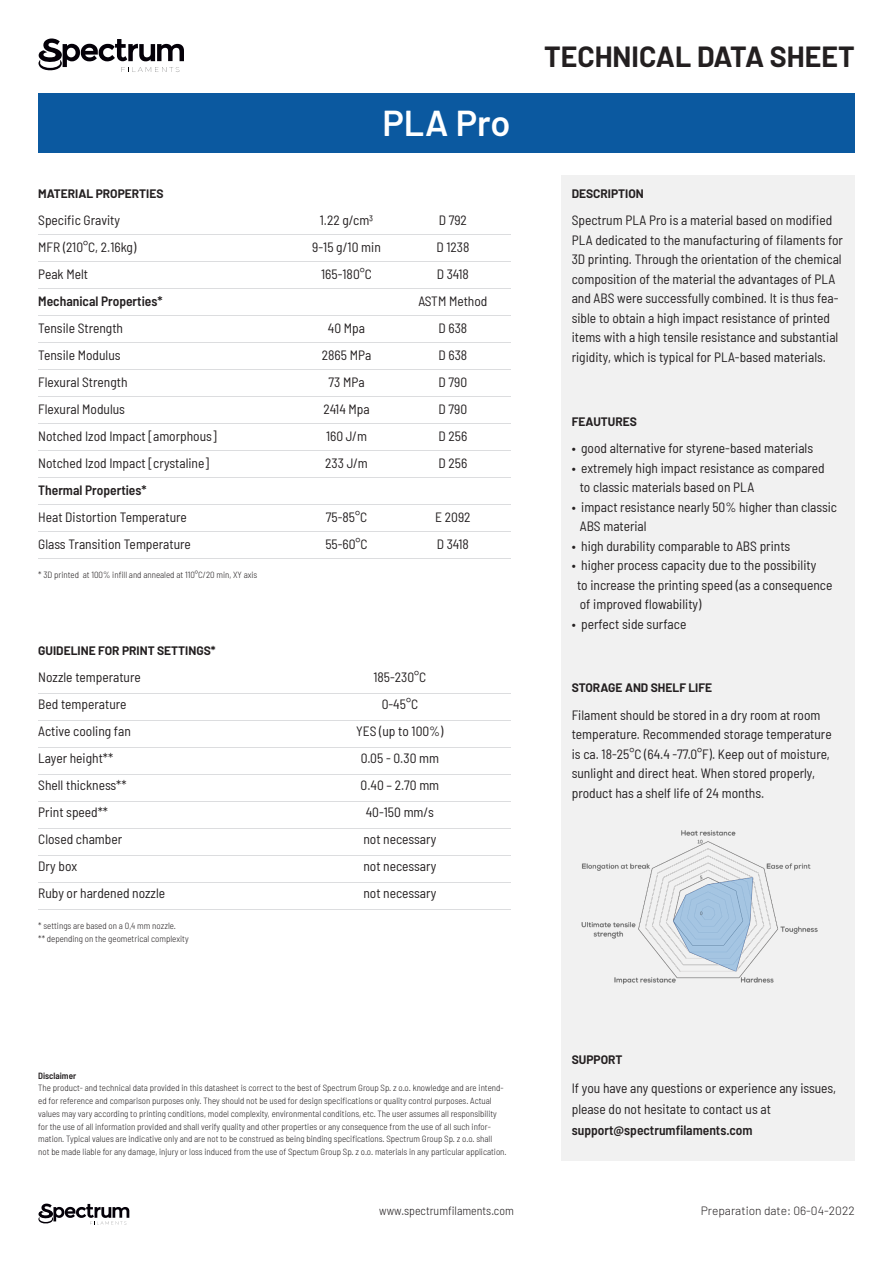
<style>
.page{position:relative;width:893px;height:1263px;background:#fff}
.page>*{position:absolute;margin:0;border:0;box-sizing:border-box;transform-origin:0 0}
.t1{font:600 36px "Barlow";color:#fff}
.t2{font:700 28.5px "Barlow";color:#231f20}
.t3{font:semi-condensed 13.5px/19.5px "Barlow";color:#231f20}
.t4{font:600 semi-condensed 13.5px "Barlow";color:#231f20}
.t5{font:700 12px "Barlow";color:#231f20}
.t6{font:300 12px "Barlow";color:#231f20}
.t7{font:300 semi-condensed 12px "Barlow";color:#231f20}
.t8{font:300 semi-condensed 9px/12.8px "Barlow";color:#231f20}
.t9{font:600 semi-condensed 9px "Barlow";color:#231f20}
.s1{font-weight:600}
</style>
<div class="page">
<div style="left:561px;top:175px;width:294px;height:985px;background:#f1f1f1"></div>
<div style="left:38px;top:94px;width:817px;height:59px;background:#0b59a0"></div>
<svg style="left:38px;top:39px;width:146px;height:33px"></svg>
<svg style="left:38px;top:1203px;width:91px;height:21px"></svg>
<hr style="left:38px;top:234px;width:472px;height:1px;background:#dcdddf">
<hr style="left:38px;top:261px;width:472px;height:1px;background:#dcdddf">
<hr style="left:38px;top:288px;width:472px;height:1px;background:#dcdddf">
<hr style="left:38px;top:315px;width:472px;height:1px;background:#dcdddf">
<hr style="left:38px;top:342px;width:472px;height:1px;background:#dcdddf">
<hr style="left:38px;top:369px;width:472px;height:1px;background:#dcdddf">
<hr style="left:38px;top:396px;width:472px;height:1px;background:#dcdddf">
<hr style="left:38px;top:423px;width:472px;height:1px;background:#dcdddf">
<hr style="left:38px;top:450px;width:472px;height:1px;background:#dcdddf">
<hr style="left:38px;top:477px;width:472px;height:1px;background:#dcdddf">
<hr style="left:38px;top:504px;width:472px;height:1px;background:#dcdddf">
<hr style="left:38px;top:531px;width:472px;height:1px;background:#dcdddf">
<hr style="left:38px;top:558px;width:472px;height:1px;background:#dcdddf">
<img style="left:581px;top:830px;width:237px;height:155px">
<hr style="left:38px;top:693px;width:472px;height:1px;background:#dcdddf">
<hr style="left:38px;top:720px;width:472px;height:1px;background:#dcdddf">
<hr style="left:38px;top:747px;width:472px;height:1px;background:#dcdddf">
<hr style="left:38px;top:774px;width:472px;height:1px;background:#dcdddf">
<hr style="left:38px;top:801px;width:472px;height:1px;background:#dcdddf">
<hr style="left:38px;top:828px;width:472px;height:1px;background:#dcdddf">
<hr style="left:38px;top:855px;width:472px;height:1px;background:#dcdddf">
<hr style="left:38px;top:882px;width:472px;height:1px;background:#dcdddf">
<hr style="left:38px;top:909px;width:472px;height:1px;background:#dcdddf">
<p class="t5" style="left:38px;top:185px;width:127px">MATERIAL PROPERTIES</p>
<p class="t3" style="left:38px;top:210px;width:83px">Specific Gravity</p>
<p class="t3" style="left:38px;top:237px;width:100px">MFR (210°C, 2.16kg)</p>
<p class="t3" style="left:38px;top:264px;width:51px">Peak Melt</p>
<p class="t4" style="left:38px;top:292px;width:126px">Mechanical Properties*</p>
<p class="t3" style="left:38px;top:318px;width:86px">Tensile Strength</p>
<p class="t3" style="left:38px;top:345px;width:84px">Tensile Modulus</p>
<p class="t3" style="left:38px;top:372px;width:91px">Flexural Strength</p>
<p class="t3" style="left:38px;top:399px;width:88px">Flexural Modulus</p>
<p class="t3" style="left:38px;top:426px;width:180px">Notched Izod Impact [amorphous]</p>
<p class="t3" style="left:38px;top:453px;width:172px">Notched Izod Impact [crystaline]</p>
<p class="t4" style="left:38px;top:481px;width:110px">Thermal Properties*</p>
<p class="t3" style="left:38px;top:507px;width:150px">Heat Distortion Temperature</p>
<p class="t3" style="left:38px;top:534px;width:154px">Glass Transition Temperature</p>
<p class="t8" style="left:38px;top:568px;width:221px">* 3D printed at 100% infill and annealed at 110°C/20 min, XY axis</p>
<p class="t5" style="left:38px;top:642px;width:179px">GUIDELINE FOR PRINT SETTINGS*</p>
<p class="t3" style="left:38px;top:667px;width:104px">Nozzle temperature</p>
<p class="t3" style="left:38px;top:694px;width:90px">Bed temperature</p>
<p class="t3" style="left:38px;top:721px;width:94px">Active cooling fan</p>
<p class="t3" style="left:38px;top:748px;width:76px">Layer height**</p>
<p class="t3" style="left:38px;top:775px;width:90px">Shell thickness**</p>
<p class="t3" style="left:38px;top:802px;width:71px">Print speed**</p>
<p class="t3" style="left:38px;top:829px;width:85px">Closed chamber</p>
<p class="t3" style="left:38px;top:856px;width:40px">Dry box</p>
<p class="t3" style="left:38px;top:883px;width:128px">Ruby or hardened nozzle</p>
<p class="t8" style="left:38px;top:918px;width:139px">* settings are based on a 0,4 mm nozzle.</p>
<p class="t8" style="left:38px;top:932px;width:152px">** depending on the geometrical complexity</p>
<p class="t1" style="left:382px;top:97px;width:130px">PLA Pro</p>
<p class="t3" style="left:320px;top:210px;width:55px">1.22 g/cm3</p>
<p class="t3" style="left:312px;top:237px;width:70px">9-15 g/10 min</p>
<p class="t3" style="left:321px;top:264px;width:52px">165-180°C</p>
<p class="t3" style="left:328px;top:318px;width:39px">40 Mpa</p>
<p class="t3" style="left:322px;top:345px;width:51px">2865 MPa</p>
<p class="t3" style="left:328px;top:372px;width:38px">73 MPa</p>
<p class="t3" style="left:323px;top:399px;width:48px">2414 Mpa</p>
<p class="t3" style="left:326px;top:426px;width:43px">160 J/m</p>
<p class="t3" style="left:325px;top:453px;width:44px">233 J/m</p>
<p class="t3" style="left:326px;top:507px;width:43px">75-85°C</p>
<p class="t3" style="left:325px;top:534px;width:44px">55-60°C</p>
<p class="t3" style="left:439px;top:210px;width:30px">D 792</p>
<p class="t3" style="left:436px;top:237px;width:35px">D 1238</p>
<p class="t3" style="left:437px;top:264px;width:34px">D 3418</p>
<p class="t3" style="left:418px;top:291px;width:71px">ASTM Method</p>
<p class="t3" style="left:438px;top:318px;width:30px">D 638</p>
<p class="t3" style="left:438px;top:345px;width:30px">D 638</p>
<p class="t3" style="left:438px;top:372px;width:30px">D 790</p>
<p class="t3" style="left:438px;top:399px;width:30px">D 790</p>
<p class="t3" style="left:438px;top:426px;width:30px">D 256</p>
<p class="t3" style="left:438px;top:453px;width:30px">D 256</p>
<p class="t3" style="left:435px;top:507px;width:37px">E 2092</p>
<p class="t3" style="left:437px;top:534px;width:34px">D 3418</p>
<p class="t3" style="left:373px;top:667px;width:54px">185-230°C</p>
<p class="t3" style="left:382px;top:694px;width:38px">0-45°C</p>
<p class="t3" style="left:356px;top:721px;width:89px">YES (up to 100%)</p>
<p class="t3" style="left:361px;top:748px;width:80px">0.05 - 0.30 mm</p>
<p class="t3" style="left:361px;top:775px;width:80px">0.40 – 2.70 mm</p>
<p class="t3" style="left:366px;top:802px;width:70px">40-150 mm/s</p>
<p class="t3" style="left:363px;top:829px;width:74px">not necessary</p>
<p class="t3" style="left:363px;top:856px;width:74px">not necessary</p>
<p class="t3" style="left:363px;top:883px;width:74px">not necessary</p>
<p class="t2" style="left:544px;top:35px;width:312px">TECHNICAL DATA SHEET</p>
<p class="t5" style="left:572px;top:185px;width:74px">DESCRIPTION</p>
<p class="t3" style="left:572px;top:210px;width:273px">Spectrum PLA Pro is a material based on modified PLA dedicated to the manufacturing of filaments for 3D printing. Through the orientation of the chemical composition of the material the advantages of PLA and ABS were successfully combined. It is thus fea&shy;sible to obtain a high impact resistance of printed items with a high tensile resistance and substantial rigidity, which is typical for PLA-based materials.</p>
<p class="t5" style="left:572px;top:413px;width:67px">FEAUTURES</p>
<p class="t3" style="left:572px;top:437px;width:243px">• good alternative for styrene-based materials</p>
<p class="t3" style="left:580px;top:457px;width:246px;text-indent:-8px">• extremely high impact resistance as compared to classic materials based on PLA</p>
<p class="t3" style="left:580px;top:496px;width:259px;text-indent:-8px">• impact resistance nearly 50% higher than classic<br>ABS material</p>
<p class="t3" style="left:572px;top:535px;width:220px">• high durability comparable to ABS prints</p>
<p class="t3" style="left:577px;top:554px;width:257px;text-indent:-5px">• higher process capacity due to the possibility<br>to increase the printing speed (as a consequence of improved flowability)</p>
<p class="t3" style="left:572px;top:613px;width:116px">• perfect side surface</p>
<p class="t5" style="left:572px;top:679px;width:142px">STORAGE AND SHELF LIFE</p>
<p class="t3" style="left:572px;top:704px;width:261px">Filament should be stored in a dry room at room temperature. Recommended storage temperature is ca. 18-25°C (64.4 -77.0°F). Keep out of moisture, sunlight and direct heat. When stored properly, product has a shelf life of 24 months.</p>
<p class="t9" style="left:38px;top:1069px;width:39px">Disclaimer</p>
<p class="t8" style="left:38px;top:1081px;width:470px">The product- and technical data provided in this datasheet is correct to the best of Spectrum Group Sp. z o.o. knowledge and are intend&shy;ed for reference and comparison purposes only. They should not be used for design specifications or quality control purposes. Actual values may vary according to printing conditions, model complexity, environmental conditions, etc. The user assumes all responsibility for the use of all information provided and shall verify quality and other properties or any consequence from the use of all such infor&shy;mation. Typical values are indicative only and are not to be construed as being binding specifications. Spectrum Group Sp. z o.o. shall<br>not be made liable for any damage, injury or loss induced from the use of Spectum Group Sp. z o.o. materials in any particular application.</p>
<p class="t5" style="left:572px;top:1051px;width:52px">SUPPORT</p>
<p class="t3" style="left:572px;top:1077px;width:266px;line-height:21px">If you have any questions or experience any issues, please do not hesitate to contact us at <span class="s1">support@spectrumfilaments.com</span></p>
<p class="t7" style="left:379px;top:1202px;width:136px">www.spectrumfilaments.com</p>
<p class="t6" style="left:701px;top:1202px;width:156px">Preparation date: 06-04-2022</p>
</div>
